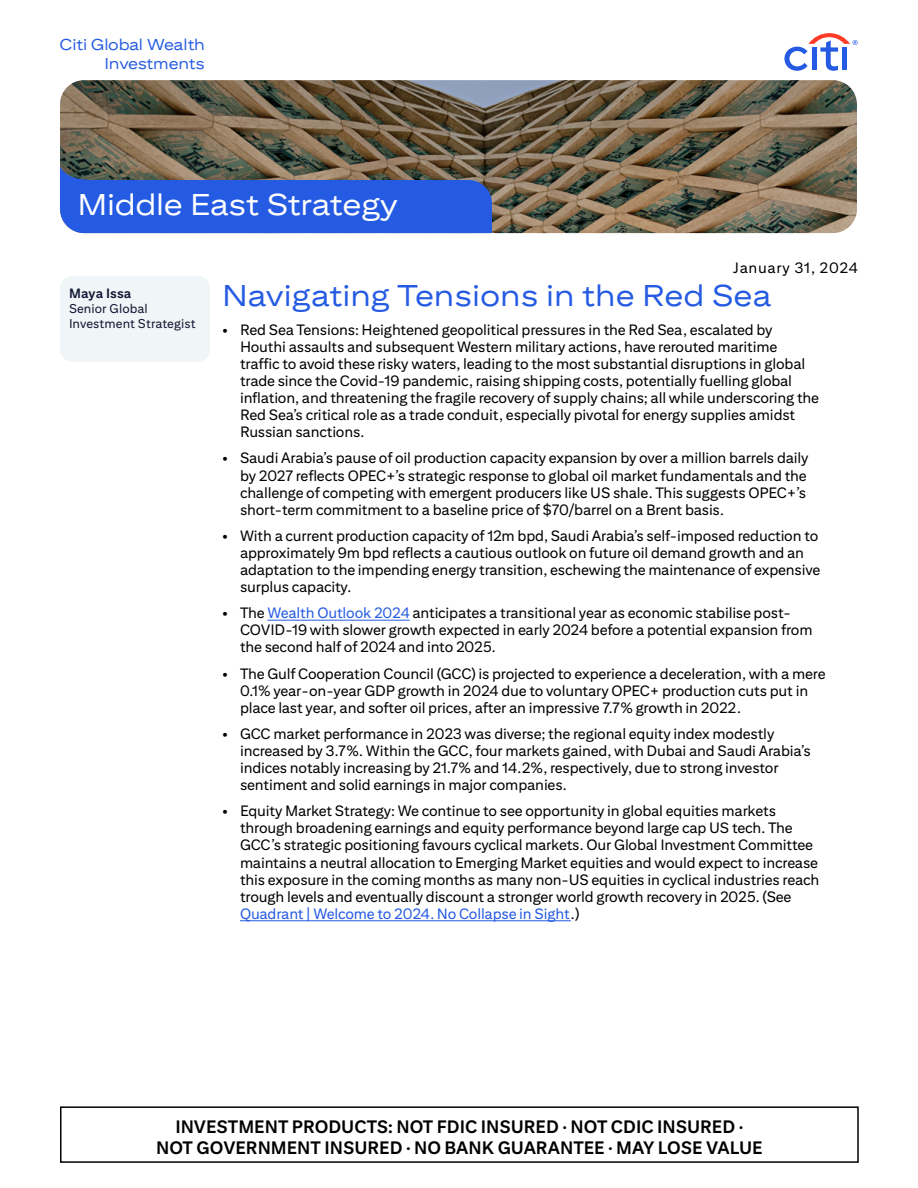
<style>
.page{position:relative;width:918px;height:1188px;background:#fff}
.page>*{position:absolute;margin:0;border:0;box-sizing:border-box;transform-origin:0 0}
.Heading_1__Title_Page{font:30px "Citi Sans Display";color:#255be3}
.Date{font:30px "Citi Sans Display";letter-spacing:-.01em;color:#fff}
.Date-2{font:700 18px/21px "Citi Sans Text";color:#000;text-align:center}
.t1{font:15.75px/19px "Citi Sans Display";letter-spacing:-.01em;color:#255be0;text-align:right}
.Date-3{font:15px/17.1px "Citi Sans Text";letter-spacing:-.01em;color:#000}
.Date-4{font:15px "Citi Sans Text";letter-spacing:.05em;color:#000}
.Author{font:700 13.5px "Citi Sans Text";letter-spacing:.01em;color:#0f1632}
.Author_Description{font:12.75px/15.3px "Citi Sans Text";letter-spacing:.01em;color:#0f1632}
.s1{color:#255be3}
</style>
<div class="page">
<svg style="left:784px;top:33px;width:74px;height:38px"></svg>
<img style="left:60px;top:80px;width:797px;height:153px">
<svg style="left:60px;top:157px;width:432px;height:76px;background:#3b5eb6"></svg>
<div style="left:60px;top:1106px;width:799px;height:57px;border:2px solid #000"></div>
<div style="left:60px;top:276px;width:150px;height:34px;background:#f0f5f7;border-radius:12px"></div>
<div style="left:60px;top:301px;width:150px;height:60px;background:#f0f5f7"></div>
<hr style="left:267px;top:620px;width:143px;height:1px;background:#255be3">
<hr style="left:240px;top:920px;width:331px;height:1px;background:#255be3">
<p class="t1" style="left:59px;top:35px;width:147px">Citi Global Wealth<br>Investments</p>
<p class="Date" style="left:78px;top:187px;width:322px">Middle East Strategy</p>
<p class="Date-4" style="left:733px;top:259px;width:126px">January 31, 2024</p>
<p class="Author" style="left:69px;top:285px;width:64px">Maya Issa</p>
<p class="Author_Description" style="left:69px;top:301px;width:128px">Senior Global<br>Investment Strategist</p>
<h2 class="Heading_1__Title_Page" style="left:222px;top:278px;width:551px">Navigating Tensions in the Red Sea</h2>
<p class="Date-3" style="left:240px;top:321px;width:581px;text-indent:-18px">• Red Sea Tensions: Heightened geopolitical pressures in the Red Sea, escalated by Houthi assaults and subsequent Western military actions, have rerouted maritime traffic to avoid these risky waters, leading to the most substantial disruptions in global trade since the Covid-19 pandemic, raising shipping costs, potentially fuelling global inflation, and threatening the fragile recovery of supply chains; all while underscoring the Red Sea’s critical role as a trade conduit, especially pivotal for energy supplies amidst Russian sanctions.</p>
<p class="Date-3" style="left:240px;top:449px;width:570px;text-indent:-18px">• Saudi Arabia’s pause of oil production capacity expansion by over a million barrels daily by 2027 reflects OPEC+’s strategic response to global oil market fundamentals and the challenge of competing with emergent producers like US shale. This suggests OPEC+’s short-term commitment to a baseline price of $70/barrel on a Brent basis.</p>
<p class="Date-3" style="left:240px;top:527px;width:582px;text-indent:-18px">• With a current production capacity of 12m bpd, Saudi Arabia’s self-imposed reduction to approximately 9m bpd reflects a cautious outlook on future oil demand growth and an adaptation to the impending energy transition, eschewing the maintenance of expensive surplus capacity.</p>
<p class="Date-3" style="left:240px;top:604px;width:574px;text-indent:-18px">• The <span class="s1">Wealth Outlook 2024</span> anticipates a transitional year as economic stabilise post-<br>COVID-19 with slower growth expected in early 2024 before a potential expansion from the second half of 2024 and into 2025.</p>
<p class="Date-3" style="left:240px;top:664px;width:587px;text-indent:-18px">• The Gulf Cooperation Council (GCC) is projected to experience a deceleration, with a mere<br>0.1% year-on-year GDP growth in 2024 due to voluntary OPEC+ production cuts put in place last year, and softer oil prices, after an impressive 7.7% growth in 2022.</p>
<p class="Date-3" style="left:240px;top:725px;width:572px;text-indent:-18px">• GCC market performance in 2023 was diverse; the regional equity index modestly increased by 3.7%. Within the GCC, four markets gained, with Dubai and Saudi Arabia’s indices notably increasing by 21.7% and 14.2%, respectively, due to strong investor sentiment and solid earnings in major companies.</p>
<p class="Date-3" style="left:240px;top:802px;width:581px;text-indent:-18px">• Equity Market Strategy: We continue to see opportunity in global equities markets through broadening earnings and equity performance beyond large cap US tech. The GCC’s strategic positioning favours cyclical markets. Our Global Investment Committee maintains a neutral allocation to Emerging Market equities and would expect to increase this exposure in the coming months as many non-US equities in cyclical industries reach trough levels and eventually discount a stronger world growth recovery in 2025. (See <span class="s1">Quadrant | Welcome to 2024. No Collapse in Sight</span>.)</p>
<p class="Date-2" style="left:156px;top:1116px;width:608px">INVESTMENT PRODUCTS: NOT FDIC INSURED · NOT CDIC INSURED ·<br>NOT GOVERNMENT INSURED · NO BANK GUARANTEE · MAY LOSE VALUE</p>
</div>
